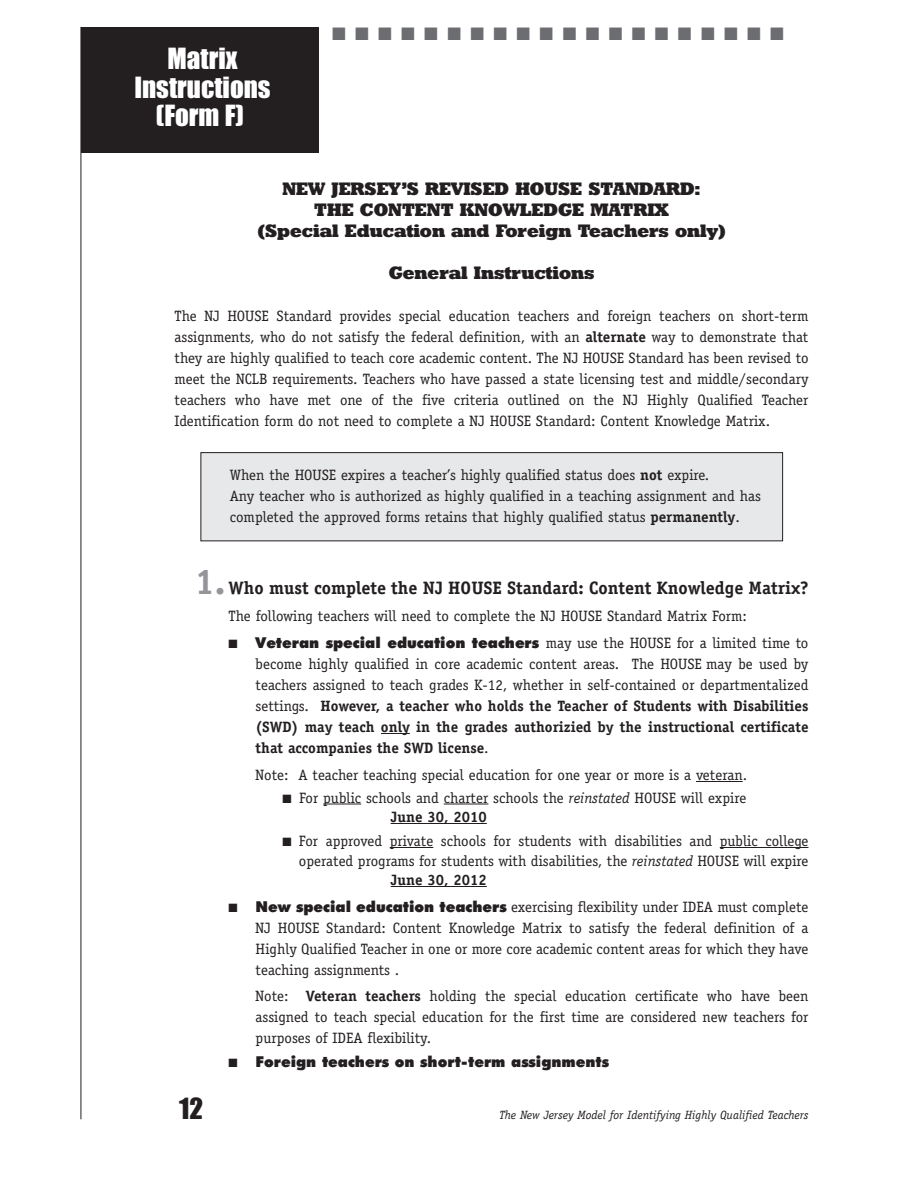
<style>
.page{position:relative;width:918px;height:1188px;background:#fff}
.page>*{position:absolute;margin:0;border:0;box-sizing:border-box;transform-origin:0 0}
.t1{font:27px/28.5px "Impact";color:#fff;text-align:center}
.t2{font:27px "Impact";color:#231f20}
.t3{font:18px/21px "Geometric Slab 712 BT Extra Bold A";color:#231f20;text-align:center}
.t4{font:700 18px "Officina Serif";color:#231f20}
.t5{font:18px "Zapf Dingbats";color:#6c6d70}
.t6{font:15px/21px "Officina Serif";color:#231f20;text-align:justify}
.t7{font:700 15px/21px "Officina Serif";color:#231f20;text-align:justify}
.t8{font:700 expanded 15px "Futuri SW";color:#231f20}
.t9{font:italic 12px "Officina Serif";color:#231f20}
.s1{font-weight:700}
.s2{font-size:36px;color:#939598}
.s3{font-family:"Officina Serif";font-weight:400;font-stretch:normal}
.s4{font-weight:400}
.s5{font-style:italic}
.s6{font-family:"Futuri SW";font-weight:700;font-stretch:expanded}
</style>
<div class="page">
<div style="left:81px;top:27px;width:237px;height:126px;background:#231f20"></div>
<svg style="left:381px;top:733px;width:29px;height:1px"></svg>
<hr style="left:696px;top:781px;width:47px;height:1px;background:#231f20">
<hr style="left:323px;top:804px;width:38px;height:1px;background:#231f20">
<hr style="left:444px;top:804px;width:44px;height:1px;background:#231f20">
<hr style="left:391px;top:823px;width:96px;height:1px;background:#231f20">
<hr style="left:390px;top:847px;width:43px;height:1px;background:#231f20">
<hr style="left:720px;top:847px;width:88px;height:1px;background:#231f20">
<hr style="left:391px;top:886px;width:96px;height:1px;background:#231f20">
<hr style="left:81px;top:27px;width:1px;height:1092px;background:#231f20">
<hr style="left:318px;top:27px;width:1px;height:126px;background:#231f20">
<div style="left:201px;top:453px;width:582px;height:88px;background:#e7e8e9"></div>
<div style="left:201px;top:452px;width:582px;height:89px;border:1px solid #231f20"></div>
<h1 class="t1" style="left:134px;top:46px;width:138px">Matrix<br>Instructions (Form F)</h1>
<p class="t5" style="left:332px;top:23px;width:453px">■■■■■■■■■■■■■■■■■■■■</p>
<p class="t3" style="left:256px;top:180px;width:472px">NEW JERSEY’S REVISED HOUSE STANDARD:<br>THE CONTENT KNOWLEDGE MATRIX<br>(Special Education and Foreign Teachers only)</p>
<p class="t3" style="left:389px;top:264px;width:207px">General Instructions</p>
<p class="t6" style="left:175px;top:305px;width:635px">The NJ HOUSE Standard provides special education teachers and foreign teachers on short-term assignments, who do not satisfy the federal definition, with an <span class="s1">alternate</span> way to demonstrate that they are highly qualified to teach core academic content. The NJ HOUSE Standard has been revised to meet the NCLB requirements. Teachers who have passed a state licensing test and middle/secondary teachers who have met one of the five criteria outlined on the NJ Highly Qualified Teacher Identification form do not need to complete a NJ HOUSE Standard: Content Knowledge Matrix.</p>
<p class="t6" style="left:230px;top:464px;width:533px;text-align:left">When the HOUSE expires a teacher’s highly qualified status does <span class="s1">not</span> expire.<br>Any teacher who is authorized as highly qualified in a teaching assignment and has completed the approved forms retains that highly qualified status <span class="s1">permanently</span>.</p>
<p class="t4" style="left:195px;top:581px;width:615px"><span class="s2">1.</span> Who must complete the NJ HOUSE Standard: Content Knowledge Matrix?</p>
<p class="t6" style="left:229px;top:605px;width:520px">The following teachers will need to complete the NJ HOUSE Standard Matrix Form:</p>
<p class="t8" style="left:229px;top:634px;width:581px">■ Veteran special education teachers <span class="s3">may use the HOUSE for a limited time to</span></p>
<p class="t7" style="left:256px;top:655px;width:554px"><span class="s4">become highly qualified in core academic content areas. The HOUSE may be used by teachers assigned to teach grades K-12, whether in self-contained or departmentalized settings.</span> However, a teacher who holds the Teacher of Students with Disabilities (SWD) may teach only in the grades authorizied by the instructional certificate that accompanies the SWD license<span class="s4">.</span></p>
<p class="t6" style="left:256px;top:764px;width:493px">Note: A teacher teaching special education for one year or more is a veteran.</p>
<p class="t6" style="left:391px;top:788px;width:357px;line-height:19.5px;text-indent:-108px">■ For public schools and charter schools the <span class="s5">reinstated</span> HOUSE will expire<br><span class="s1">June 30, 2010</span></p>
<p class="t6" style="left:283px;top:830px;width:527px">■ For approved private schools for students with disabilities and public college</p>
<p class="t6" style="left:299px;top:850px;width:511px">operated programs for students with disabilities, the <span class="s5">reinstated</span> HOUSE will expire</p>
<p class="t7" style="left:391px;top:871px;width:98px">June 30, 2012</p>
<p class="t6" style="left:256px;top:896px;width:554px;text-indent:-27px">■ <span class="s6">New special education teachers</span> exercising flexibility under IDEA must complete NJ HOUSE Standard: Content Knowledge Matrix to satisfy the federal definition of a Highly Qualified Teacher in one or more core academic content areas for which they have teaching assignments .</p>
<p class="t6" style="left:256px;top:985px;width:554px">Note: <span class="s1">Veteran teachers</span> holding the special education certificate who have been assigned to teach special education for the first time are considered new teachers for purposes of IDEA flexibility.</p>
<p class="t8" style="left:229px;top:1053px;width:382px">■ Foreign teachers on short-term assignments</p>
<h1 class="t2" style="left:179px;top:1094px;width:25px">12</h1>
<p class="t9" style="left:500px;top:1108px;width:310px">The New Jersey Model for Identifying Highly Qualified Teachers</p>
</div>
